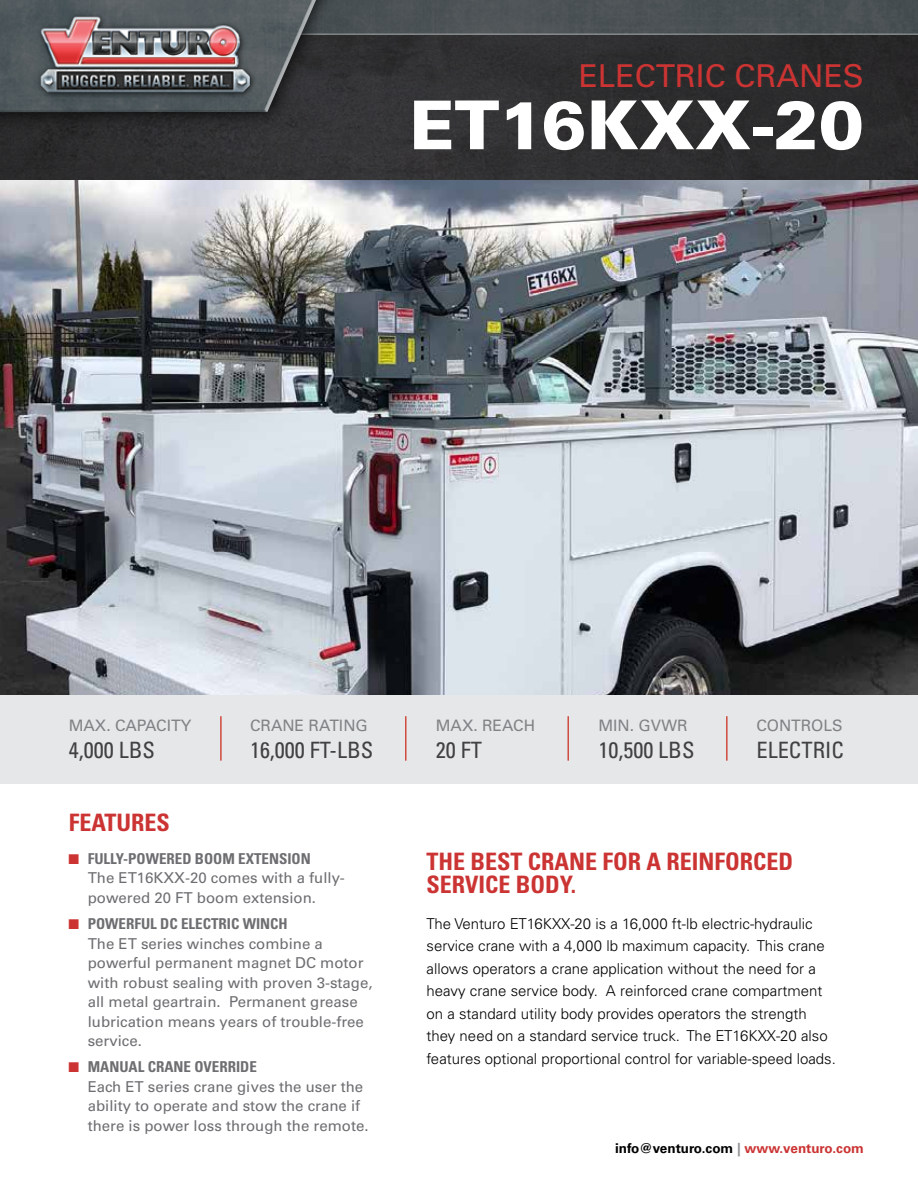
<style>
.page{position:relative;width:918px;height:1188px;background:#fff}
.page>*{position:absolute;margin:0;border:0;box-sizing:border-box;transform-origin:0 0}
.t1{font:900 67.5px "Univers LT Std";color:#fff}
.t2{font:31.5px "Univers LT Pro 55 Roman";color:#cb3433}
.t3{font:700 condensed 24px/22.5px "Univers LT Pro";color:#cb3433}
.t4{font:700 condensed 24px "Univers LT Std";color:#cb3433}
.t5{font:condensed 22.5px "Univers LT Std";color:#414042}
.t6{font:15.75px "Univers LT Pro 55 Roman";color:#808285}
.t7{font:15px/19.5px "Univers LT Std";color:#6d6e71}
.t8{font:300 15px/22.5px "Univers LT Pro 45";color:#000}
.t9{font:700 13.5px "Univers LT Std";color:#000}
.s1{font-family:"Arial";font-weight:700;font-size:21px;color:#cb3433}
.s2{font-weight:700;font-stretch:condensed}
.s3{color:#939598}
.s4{color:#cb3433}
</style>
<div class="page">
<img style="left:0;top:179px;width:918px;height:516px">
<div style="left:0;top:695px;width:918px;height:89px;background:#e6e7e8"></div>
<img style="left:0;top:115px;width:918px;height:64px">
<div style="left:0;top:0;width:354px;height:130px;background:#000;opacity:.75"></div>
<svg style="left:0;top:0;width:918px;height:115px;background:#3a3d3f"></svg>
<div style="left:36px;top:11px;width:221px;height:89px;background:#4b5457"></div>
<img style="left:40px;top:12px;width:221px;height:85px">
<hr style="left:220px;top:716px;width:2px;height:45px;background:#cf4b40">
<hr style="left:405px;top:716px;width:1px;height:45px;background:#cf4b40">
<hr style="left:567px;top:716px;width:2px;height:45px;background:#cf4b40">
<hr style="left:726px;top:716px;width:2px;height:45px;background:#cf4b40">
<h2 class="t2" style="left:579px;top:54px;width:287px">ELECTRIC CRANES</h2>
<h1 class="t1" style="left:409px;top:83px;width:456px">ET16KXX-20</h1>
<p class="t6" style="left:69px;top:714px;width:124px">MAX. CAPACITY</p>
<h3 class="t5" style="left:69px;top:735px;width:88px">4,000 LBS</h3>
<h3 class="t4" style="left:69px;top:807px;width:103px">FEATURES</h3>
<p class="t6" style="left:250px;top:714px;width:119px">CRANE RATING</p>
<h3 class="t5" style="left:250px;top:735px;width:125px">16,000 FT-LBS</h3>
<p class="t7" style="left:88px;top:849px;width:258px;text-indent:-20px"><span class="s1">■</span> <span class="s2">FULLY-POWERED BOOM EXTENSION<br></span>The ET16KXX-20 comes with a fully&shy;powered 20 FT boom extension.</p>
<p class="t7" style="left:88px;top:914px;width:286px;text-indent:-20px"><span class="s1">■</span> <span class="s2">POWERFUL DC ELECTRIC WINCH<br></span>The ET series winches combine a powerful permanent magnet DC motor with robust sealing with proven 3-stage, all metal geartrain. Permanent grease lubrication means years of trouble-free service.</p>
<p class="t7" style="left:88px;top:1057px;width:282px;text-indent:-20px"><span class="s1">■</span> <span class="s2">MANUAL CRANE OVERRIDE<br></span>Each ET series crane gives the user the ability to operate and stow the crane if there is power loss through the remote.</p>
<p class="t6" style="left:436px;top:714px;width:101px">MAX. REACH</p>
<h3 class="t5" style="left:436px;top:735px;width:48px">20 FT</h3>
<p class="t6" style="left:598px;top:714px;width:91px">MIN. GVWR</p>
<h3 class="t5" style="left:598px;top:735px;width:98px">10,500 LBS</h3>
<p class="t6" style="left:756px;top:714px;width:88px">CONTROLS</p>
<h3 class="t5" style="left:756px;top:735px;width:89px">ELECTRIC</h3>
<h3 class="t3" style="left:427px;top:850px;width:368px">THE BEST CRANE FOR A REINFORCED<br>SERVICE BODY.</h3>
<p class="t8" style="left:427px;top:912px;width:411px">The Venturo ET16KXX-20 is a 16,000 ft-lb electric-hydraulic service crane with a 4,000 lb maximum capacity. This crane allows operators a crane application without the need for a heavy crane service body. A reinforced crane compartment on a standard utility body provides operators the strength they need on a standard service truck. The ET16KXX-20 also features optional proportional control for variable-speed loads.</p>
<p class="t9" style="left:615px;top:1140px;width:250px">info@venturo.com <span class="s3">|</span> <span class="s4">www.venturo.com</span></p>
</div>
